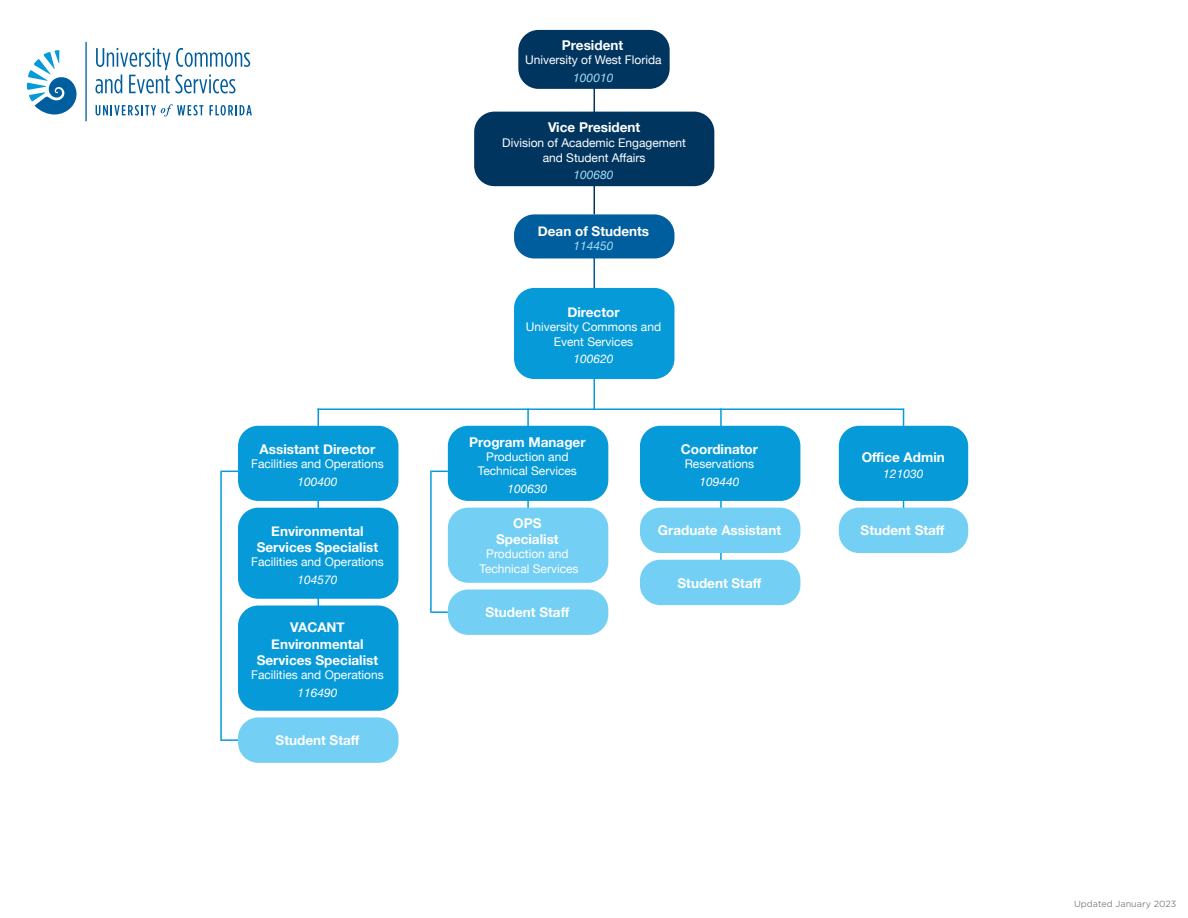
<style>
.page{position:relative;width:1188px;height:918px;background:#fff}
.page>*{position:absolute;margin:0;border:0;box-sizing:border-box;transform-origin:0 0}
.t1{font:700 13.5px/16.2px "Helvetica Neue";color:#fff;text-align:center}
.t2{font:12px/14.4px "Helvetica Neue";color:#fff;text-align:center}
.t3{font:italic 12px "Helvetica Neue";color:#fff}
.t4{font:italic 12px "Helvetica Neue";color:#a0dcf7}
.t5{font:9px "Gotham";color:#808285}
</style>
<div class="page">
<hr style="left:594px;top:58px;width:1px;height:63px;background:#003560">
<hr style="left:594px;top:163px;width:1px;height:51px;background:#003560">
<hr style="left:594px;top:245px;width:1px;height:64px;background:#005c96">
<hr style="left:594px;top:346px;width:1px;height:63px;background:#069ad9">
<hr style="left:318px;top:408px;width:586px;height:2px;background:#069ad9">
<hr style="left:903px;top:408px;width:1px;height:138px;background:#069ad9">
<hr style="left:220px;top:471px;width:2px;height:270px;background:#069ad9">
<hr style="left:720px;top:408px;width:2px;height:174px;background:#069ad9">
<hr style="left:318px;top:408px;width:1px;height:278px;background:#069ad9">
<hr style="left:430px;top:471px;width:2px;height:142px;background:#069ad9">
<hr style="left:527px;top:408px;width:2px;height:142px;background:#069ad9">
<svg style="left:431px;top:471px;width:17px;height:1px"></svg>
<svg style="left:222px;top:471px;width:16px;height:1px"></svg>
<div style="left:518px;top:30px;width:152px;height:59px;background:#003560;border-radius:20px"></div>
<div style="left:474px;top:112px;width:240px;height:74px;background:#003560;border-radius:20px"></div>
<div style="left:514px;top:288px;width:160px;height:91px;background:#069ad9;border-radius:20px"></div>
<div style="left:514px;top:214px;width:160px;height:44px;background:#005e9e;border-radius:20px"></div>
<div style="left:448px;top:426px;width:160px;height:75px;background:#069ad9;border-radius:20px"></div>
<div style="left:448px;top:508px;width:160px;height:75px;background:#73cff4;border-radius:20px"></div>
<svg style="left:431px;top:611px;width:17px;height:2px"></svg>
<div style="left:448px;top:590px;width:160px;height:45px;background:#73cff4;border-radius:20px"></div>
<div style="left:640px;top:426px;width:160px;height:75px;background:#069ad9;border-radius:20px"></div>
<div style="left:640px;top:560px;width:160px;height:45px;background:#73cff4;border-radius:20px"></div>
<div style="left:640px;top:508px;width:160px;height:45px;background:#73cff4;border-radius:20px"></div>
<div style="left:839px;top:508px;width:129px;height:45px;background:#73cff4;border-radius:20px"></div>
<div style="left:839px;top:426px;width:129px;height:75px;background:#069ad9;border-radius:20px"></div>
<div style="left:238px;top:508px;width:160px;height:91px;background:#069ad9;border-radius:20px"></div>
<div style="left:238px;top:606px;width:160px;height:105px;background:#069ad9;border-radius:20px"></div>
<div style="left:238px;top:426px;width:160px;height:75px;background:#069ad9;border-radius:20px"></div>
<svg style="left:221px;top:739px;width:17px;height:2px"></svg>
<div style="left:238px;top:717px;width:160px;height:46px;background:#73cff4;border-radius:20px"></div>
<svg style="left:27px;top:50px;width:50px;height:65px"></svg>
<hr style="left:85px;top:42px;width:2px;height:79px;background:#005e9e">
<svg style="left:96px;top:104px;width:107px;height:12px"></svg>
<svg style="left:210px;top:105px;width:42px;height:11px"></svg>
<svg style="left:95px;top:48px;width:155px;height:45px"></svg>
<p class="t1" style="left:260px;top:441px;width:117px">Assistant Director</p>
<p class="t2" style="left:251px;top:457px;width:134px">Facilities and Operations</p>
<p class="t3" style="left:298px;top:473px;width:42px">100400</p>
<p class="t1" style="left:257px;top:523px;width:123px">Environmental<br>Services Specialist</p>
<p class="t2" style="left:251px;top:555px;width:134px">Facilities and Operations</p>
<p class="t3" style="left:298px;top:571px;width:42px">104570</p>
<p class="t1" style="left:257px;top:620px;width:123px">VACANT<br>Environmental<br>Services Specialist</p>
<p class="t2" style="left:251px;top:668px;width:134px">Facilities and Operations</p>
<p class="t3" style="left:298px;top:684px;width:42px">116490</p>
<p class="t1" style="left:276px;top:733px;width:85px">Student Staff</p>
<p class="t1" style="left:562px;top:37px;width:63px">President</p>
<p class="t2" style="left:525px;top:53px;width:138px">University of West Florida</p>
<p class="t4" style="left:573px;top:69px;width:42px">100010</p>
<p class="t1" style="left:548px;top:119px;width:94px">Vice President</p>
<p class="t2" style="left:502px;top:135px;width:185px;line-height:15px">Division of Academic Engagement and Student Affairs</p>
<p class="t4" style="left:573px;top:167px;width:42px">100680</p>
<p class="t1" style="left:538px;top:223px;width:113px">Dean of Students</p>
<p class="t4" style="left:574px;top:237px;width:42px">114450</p>
<p class="t1" style="left:567px;top:304px;width:54px">Director</p>
<p class="t2" style="left:526px;top:320px;width:137px">University Commons and<br>Event Services</p>
<p class="t3" style="left:574px;top:350px;width:42px">100620</p>
<p class="t1" style="left:469px;top:434px;width:118px">Program Manager</p>
<p class="t2" style="left:478px;top:450px;width:101px">Production and<br>Technical Services</p>
<p class="t3" style="left:507px;top:480px;width:42px">100630</p>
<p class="t1" style="left:496px;top:515px;width:64px">OPS<br>Specialist</p>
<p class="t2" style="left:479px;top:548px;width:101px">Production and<br>Technical Services</p>
<p class="t1" style="left:485px;top:605px;width:85px">Student Staff</p>
<p class="t1" style="left:681px;top:441px;width:79px">Coordinator</p>
<p class="t2" style="left:685px;top:457px;width:71px">Reservations</p>
<p class="t3" style="left:699px;top:473px;width:42px">109440</p>
<p class="t1" style="left:862px;top:449px;width:85px">Office Admin</p>
<p class="t3" style="left:883px;top:465px;width:42px">121030</p>
<p class="t1" style="left:658px;top:523px;width:125px">Graduate Assistant</p>
<p class="t1" style="left:861px;top:523px;width:85px">Student Staff</p>
<p class="t1" style="left:678px;top:575px;width:85px">Student Staff</p>
<p class="t5" style="left:1074px;top:898px;width:104px">Updated January 2023</p>
</div>
